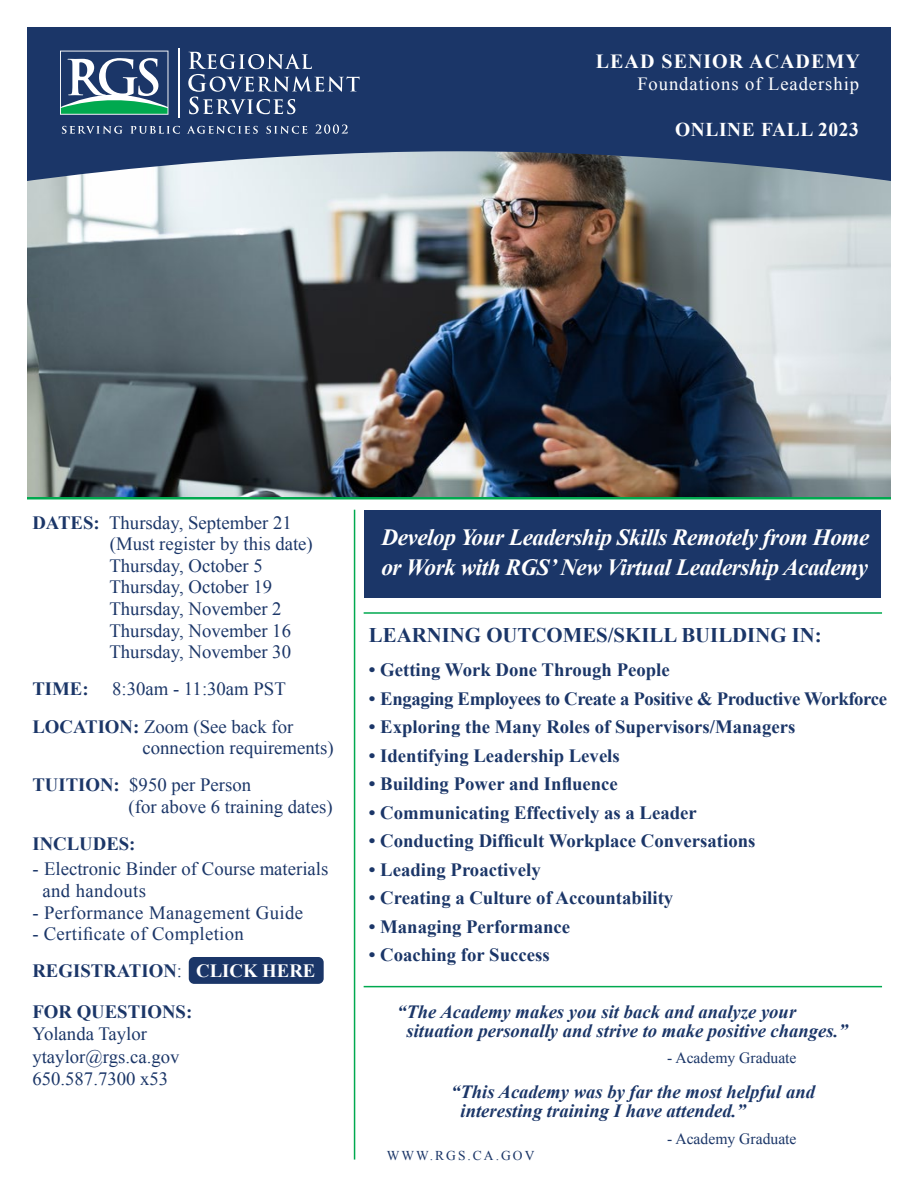
<style>
.page{position:relative;width:918px;height:1188px;background:#fff}
.page>*{position:absolute;margin:0;border:0;box-sizing:border-box;transform-origin:0 0}
.t1{font:italic 700 23.25px/30.5px "Times New Roman";letter-spacing:-.02em;color:#fff}
.t2{font:700 20.85px "Times New Roman";color:#1b3668}
.t3{font:700 20.1px "Times New Roman";letter-spacing:.05em;color:#fff}
.t4{font:700 19.5px "Times New Roman";letter-spacing:.03em;color:#fff}
.t5{font:700 18.75px/40.2px "Times New Roman";color:#1b3668}
.t6{font:18.75px/21.6px "Times New Roman";color:#1b3668}
.t7{font:700 18.75px "Times New Roman";letter-spacing:-.02em;color:#1b3668}
.t8{font:18.75px "Times New Roman";letter-spacing:.02em;color:#1b3668}
.t9{font:italic 700 18.6px/19px "Times New Roman";color:#1b3668}
.t10{font:18.6px "Times New Roman";letter-spacing:.05em;color:#fff}
.t11{font:15.6px "Times New Roman";color:#1b3668}
.t12{font:13.5px "Times New Roman";letter-spacing:.15em;color:#1b3668}
.s1{font-weight:700}
.s2{font-weight:400}
.s3{color:#fff}
</style>
<div class="page">
<hr style="left:364px;top:986px;width:518px;height:1px;background:#00a94f">
<hr style="left:364px;top:612px;width:518px;height:2px;background:#00a94f">
<svg style="left:27px;top:497px;width:864px;height:3px;background:#2ab76c"></svg>
<hr style="left:354px;top:510px;width:1px;height:650px;background:#00a94f">
<img style="left:27px;top:181px;width:864px;height:316px">
<svg style="left:27px;top:27px;width:864px;height:154px;background:#314974"></svg>
<svg style="left:60px;top:51px;width:108px;height:64px"></svg>
<svg style="left:188px;top:52px;width:172px;height:62px;background:#3f557f"></svg>
<svg style="left:62px;top:126px;width:61px;height:8px"></svg>
<svg style="left:130px;top:126px;width:50px;height:8px"></svg>
<svg style="left:187px;top:126px;width:71px;height:8px"></svg>
<svg style="left:266px;top:126px;width:41px;height:8px"></svg>
<svg style="left:315px;top:124px;width:33px;height:10px"></svg>
<svg style="left:61px;top:52px;width:107px;height:62px"></svg>
<hr style="left:178px;top:48px;width:2px;height:69px;background:#fff">
<div style="left:189px;top:957px;width:135px;height:27px;background:#1b3668;border-radius:5px"></div>
<div style="left:364px;top:510px;width:517px;height:87px;background:#1b3668"></div>
<p class="t3" style="left:596px;top:47px;width:265px">LEAD SENIOR ACADEMY</p>
<p class="t10" style="left:637px;top:72px;width:223px">Foundations of Leadership</p>
<p class="t4" style="left:675px;top:116px;width:185px">ONLINE FALL 2023</p>
<p class="t6" style="left:110px;top:511px;width:205px;text-indent:-77px"><span class="s1">DATES:</span> Thursday, September 21 (Must register by this date)<br>Thursday, October 5<br>Thursday, October 19<br>Thursday, November 2<br>Thursday, November 16<br>Thursday, November 30</p>
<p class="t5" style="left:32px;top:669px;width:58px">TIME:</p>
<p class="t6" style="left:112px;top:678px;width:175px">8:30am - 11:30am PST</p>
<p class="t6" style="left:143px;top:715px;width:193px;text-indent:-110px"><span class="s1">LOCATION:</span> Zoom (See back for connection requirements)</p>
<p class="t6" style="left:129px;top:774px;width:206px;text-indent:-96px"><span class="s1">TUITION:</span> $950 per Person<br>(for above 6 training dates)</p>
<p class="t5" style="left:32px;top:823px;width:105px">INCLUDES:</p>
<p class="t6" style="left:43px;top:858px;width:287px;text-indent:-10px">- Electronic Binder of Course materials and handouts</p>
<p class="t8" style="left:32px;top:900px;width:272px">- Performance Management Guide</p>
<p class="t8" style="left:32px;top:921px;width:213px">- Certificate of Completion</p>
<p class="t5" style="left:32px;top:951px;width:285px">REGISTRATION<span class="s2">:</span> <span class="s3">CLICK HERE<br></span>FOR QUESTIONS:</p>
<p class="t6" style="left:32px;top:1022px;width:149px;line-height:22.5px">Yolanda Taylor ytaylor@rgs.ca.gov<br>650.587.7300 x53</p>
<p class="t1" style="left:381px;top:521px;width:490px">Develop Your Leadership Skills Remotely from Home or Work with RGS’ New Virtual Leadership Academy</p>
<h3 class="t2" style="left:369px;top:621px;width:454px">LEARNING OUTCOMES/SKILL BUILDING IN:</h3>
<p class="t5" style="left:369px;top:649px;width:302px">• Getting Work Done Through People</p>
<p class="t7" style="left:369px;top:686px;width:520px">• Engaging Employees to Create a Positive &amp; Productive Workforce</p>
<p class="t5" style="left:369px;top:706px;width:428px">• Exploring the Many Roles of Supervisors/Managers</p>
<p class="t5" style="left:369px;top:735px;width:252px">• Identifying Leadership Levels</p>
<p class="t5" style="left:369px;top:763px;width:250px">• Building Power and Influence</p>
<p class="t5" style="left:369px;top:792px;width:329px">• Communicating Effectively as a Leader</p>
<p class="t5" style="left:369px;top:820px;width:388px">• Conducting Difficult Workplace Conversations</p>
<p class="t5" style="left:369px;top:849px;width:173px">• Leading Proactively</p>
<p class="t5" style="left:369px;top:877px;width:306px">• Creating a Culture of Accountability</p>
<p class="t5" style="left:369px;top:906px;width:203px">• Managing Performance</p>
<p class="t5" style="left:369px;top:934px;width:182px">• Coaching for Success</p>
<h4 class="t9" style="left:406px;top:1001px;width:443px;text-indent:-9px">“The Academy makes you sit back and analyze your situation personally and strive to make positive changes.”</h4>
<p class="t11" style="left:667px;top:1048px;width:131px">- Academy Graduate</p>
<h4 class="t9" style="left:460px;top:1082px;width:356px;text-indent:-9px">“This Academy was by far the most helpful and interesting training I have attended.”</h4>
<p class="t11" style="left:667px;top:1128px;width:131px">- Academy Graduate</p>
<p class="t12" style="left:387px;top:1147px;width:149px">WWW.RGS.CA.GOV</p>
</div>
